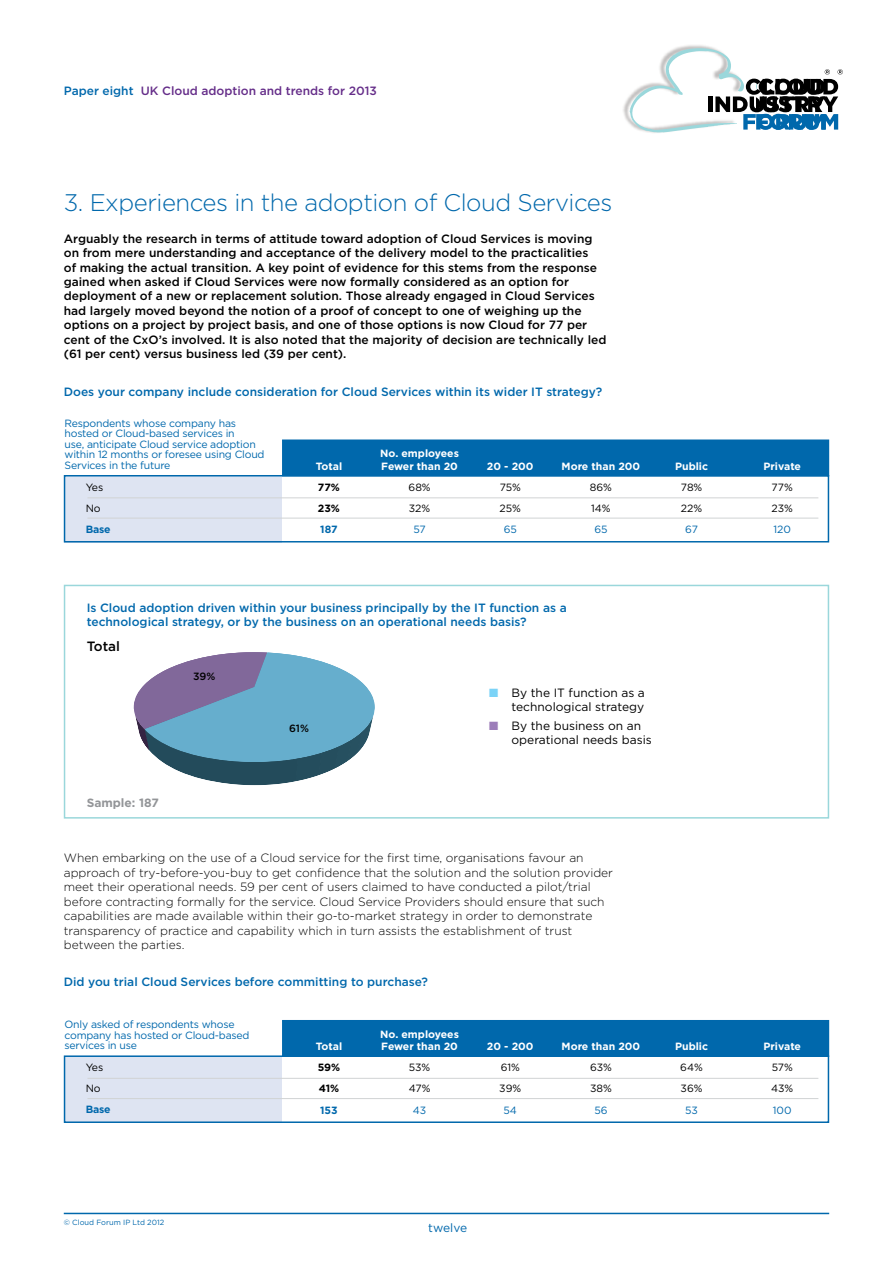
<style>
.page{position:relative;width:893px;height:1263px;background:#fff}
.page>*{position:absolute;margin:0;border:0;box-sizing:border-box;transform-origin:0 0}
.t1{font:300 24px "Gotham";letter-spacing:-.02em;color:#0068ac}
.t2{font:500 13.5px "Gotham";color:#000}
.t3{font:500 12px/14.4px "Gotham";color:#000}
.t4{font:300 12px/14.4px "Gotham";color:#000}
.t5{font:500 12px/14.4px "Gotham";color:#0068ac}
.t6{font:12px/14.4px "Gotham";color:#000;text-align:right}
.t7{font:500 12px "Gotham";color:#652d89}
.t8{font:700 12px "Gotham";color:#939598}
.t9{font:12px "Gotham";color:#0068ac}
.t10{font:10.5px/10.5px "Gotham";letter-spacing:-.02em;color:#0068ac}
.t11{font:700 10.5px/12.6px "Gotham";color:#fff}
.t12{font:10.5px/21.1px "Gotham";letter-spacing:-.005em;color:#000}
.t13{font:700 10.5px "Gotham";letter-spacing:-.02em;color:#0068ac}
.t14{font:700 10.5px/21.1px "Gotham";letter-spacing:-.005em;color:#000}
.t15{font:500 10.5px "Gotham";color:#000}
.t16{font:7.5px "Gotham";color:#0068ac}
.s1{color:#0068ac}
.s2{color:#7bd3f7}
.s3{color:#9c7db9}
</style>
<div class="page">
<hr style="left:64px;top:1213px;width:765px;height:1px;background:#0068ac">
<img style="left:623px;top:45px;width:90px;height:79px">
<svg style="left:630px;top:48px;width:213px;height:85px"></svg>
<div style="left:65px;top:476px;width:217px;height:66px;background:#dee4f2"></div>
<div style="left:282px;top:439px;width:547px;height:37px;background:#0068ac;border:2px solid #0068ac"></div>
<hr style="left:87px;top:497px;width:731px;height:1px;background:#d1d3d4">
<div style="left:64px;top:475px;width:765px;height:67px;border:2px solid #0068ac"></div>
<hr style="left:87px;top:518px;width:731px;height:1px;background:#d1d3d4">
<div style="left:64px;top:585px;width:765px;height:234px;background:#fff;border:2px solid #9ad7db"></div>
<svg style="left:134px;top:652px;width:241px;height:133px"></svg>
<div style="left:65px;top:1056px;width:217px;height:67px;background:#dee4f2"></div>
<div style="left:282px;top:1020px;width:547px;height:37px;background:#0068ac"></div>
<hr style="left:87px;top:1078px;width:731px;height:1px;background:#d1d3d4">
<div style="left:64px;top:1055px;width:765px;height:68px;border:2px solid #0068ac"></div>
<hr style="left:87px;top:1098px;width:731px;height:1px;background:#d1d3d4">
<p class="t7" style="left:64px;top:84px;width:315px"><span class="s1">Paper eight</span> UK Cloud adoption and trends for 2013</p>
<h1 class="t1" style="left:64px;top:190px;width:550px">3. Experiences in the adoption of Cloud Services</h1>
<p class="t3" style="left:64px;top:231px;width:544px">Arguably the research in terms of attitude toward adoption of Cloud Services is moving on from mere understanding and acceptance of the delivery model to the practicalities<br>of making the actual transition. A key point of evidence for this stems from the response gained when asked if Cloud Services were now formally considered as an option for deployment of a new or replacement solution. Those already engaged in Cloud Services had largely moved beyond the notion of a proof of concept to one of weighing up the options on a project by project basis, and one of those options is now Cloud for 77 per cent of the CxO’s involved. It is also noted that the majority of decision are technically led (61 per cent) versus business led (39 per cent).</p>
<p class="t5" style="left:64px;top:384px;width:540px">Does your company include consideration for Cloud Services within its wider IT strategy?</p>
<p class="t10" style="left:65px;top:418px;width:201px">Respondents whose company has hosted or Cloud-based services in<br>use, anticipate Cloud service adoption within 12 months or foresee using Cloud Services in the future</p>
<p class="t12" style="left:86px;top:476px;width:19px">Yes<br>No</p>
<p class="t13" style="left:86px;top:523px;width:26px">Base</p>
<p class="t11" style="left:316px;top:459px;width:28px">Total</p>
<p class="t14" style="left:318px;top:476px;width:24px">77%<br>23%</p>
<p class="t13" style="left:320px;top:523px;width:19px">187</p>
<p class="t11" style="left:380px;top:447px;width:80px">No. employees<br>Fewer than 20</p>
<p class="t12" style="left:409px;top:476px;width:24px">68%<br>32%</p>
<p class="t10" style="left:413px;top:524px;width:14px">57</p>
<p class="t11" style="left:487px;top:459px;width:48px">20 - 200</p>
<p class="t12" style="left:500px;top:476px;width:23px">75%<br>25%</p>
<p class="t10" style="left:504px;top:524px;width:15px">65</p>
<p class="t11" style="left:562px;top:459px;width:80px">More than 200</p>
<p class="t12" style="left:590px;top:476px;width:24px">86%<br>14%</p>
<p class="t10" style="left:594px;top:524px;width:15px">65</p>
<p class="t11" style="left:675px;top:459px;width:35px">Public</p>
<p class="t12" style="left:681px;top:476px;width:23px">78%<br>22%</p>
<p class="t10" style="left:685px;top:524px;width:14px">67</p>
<p class="t5" style="left:87px;top:600px;width:481px">Is Cloud adoption driven within your business principally by the IT function as a technological strategy, or by the business on an operational needs basis?</p>
<p class="t2" style="left:87px;top:639px;width:35px">Total</p>
<p class="t15" style="left:193px;top:671px;width:24px">39%</p>
<p class="t8" style="left:87px;top:796px;width:74px">Sample: 187</p>
<p class="t15" style="left:289px;top:722px;width:21px">61%</p>
<p class="t6" style="left:489px;top:685px;width:157px"><span class="s2">■</span> By the IT function as a technological strategy</p>
<p class="t6" style="left:511px;top:718px;width:142px;text-align:left;text-indent:-22px"><span class="s3">■</span> By the business on an operational needs basis</p>
<p class="t4" style="left:64px;top:851px;width:551px">When embarking on the use of a Cloud service for the first time, organisations favour an approach of try-before-you-buy to get confidence that the solution and the solution provider meet their operational needs. 59 per cent of users claimed to have conducted a pilot/trial before contracting formally for the service. Cloud Service Providers should ensure that such capabilities are made available within their go-to-market strategy in order to demonstrate transparency of practice and capability which in turn assists the establishment of trust between the parties.</p>
<p class="t5" style="left:64px;top:975px;width:366px">Did you trial Cloud Services before committing to purchase?</p>
<p class="t10" style="left:65px;top:1019px;width:186px">Only asked of respondents whose company has hosted or Cloud-based services in use</p>
<p class="t12" style="left:86px;top:1057px;width:19px">Yes<br>No</p>
<p class="t13" style="left:86px;top:1104px;width:26px">Base</p>
<p class="t11" style="left:316px;top:1040px;width:28px">Total</p>
<p class="t14" style="left:318px;top:1057px;width:24px">59%<br>41%</p>
<p class="t13" style="left:320px;top:1104px;width:19px">153</p>
<p class="t11" style="left:380px;top:1027px;width:80px">No. employees<br>Fewer than 20</p>
<p class="t12" style="left:409px;top:1057px;width:23px">53%<br>47%</p>
<p class="t10" style="left:413px;top:1104px;width:15px">43</p>
<p class="t11" style="left:487px;top:1040px;width:48px">20 - 200</p>
<p class="t12" style="left:499px;top:1057px;width:23px">61%<br>39%</p>
<p class="t10" style="left:504px;top:1104px;width:15px">54</p>
<p class="t11" style="left:562px;top:1040px;width:80px">More than 200</p>
<p class="t12" style="left:590px;top:1057px;width:23px">63%<br>38%</p>
<p class="t10" style="left:594px;top:1104px;width:15px">56</p>
<p class="t11" style="left:675px;top:1040px;width:35px">Public</p>
<p class="t12" style="left:680px;top:1057px;width:24px">64%<br>36%</p>
<p class="t10" style="left:685px;top:1104px;width:14px">53</p>
<p class="t16" style="left:64px;top:1218px;width:102px">© Cloud Forum IP Ltd 2012</p>
<p class="t9" style="left:428px;top:1221px;width:40px">twelve</p>
<p class="t11" style="left:763px;top:459px;width:39px">Private</p>
<p class="t12" style="left:771px;top:476px;width:23px">77%<br>23%</p>
<p class="t10" style="left:773px;top:524px;width:19px">120</p>
<p class="t11" style="left:763px;top:1040px;width:39px">Private</p>
<p class="t12" style="left:771px;top:1057px;width:24px">57%<br>43%</p>
<p class="t10" style="left:773px;top:1104px;width:20px">100</p>
</div>
